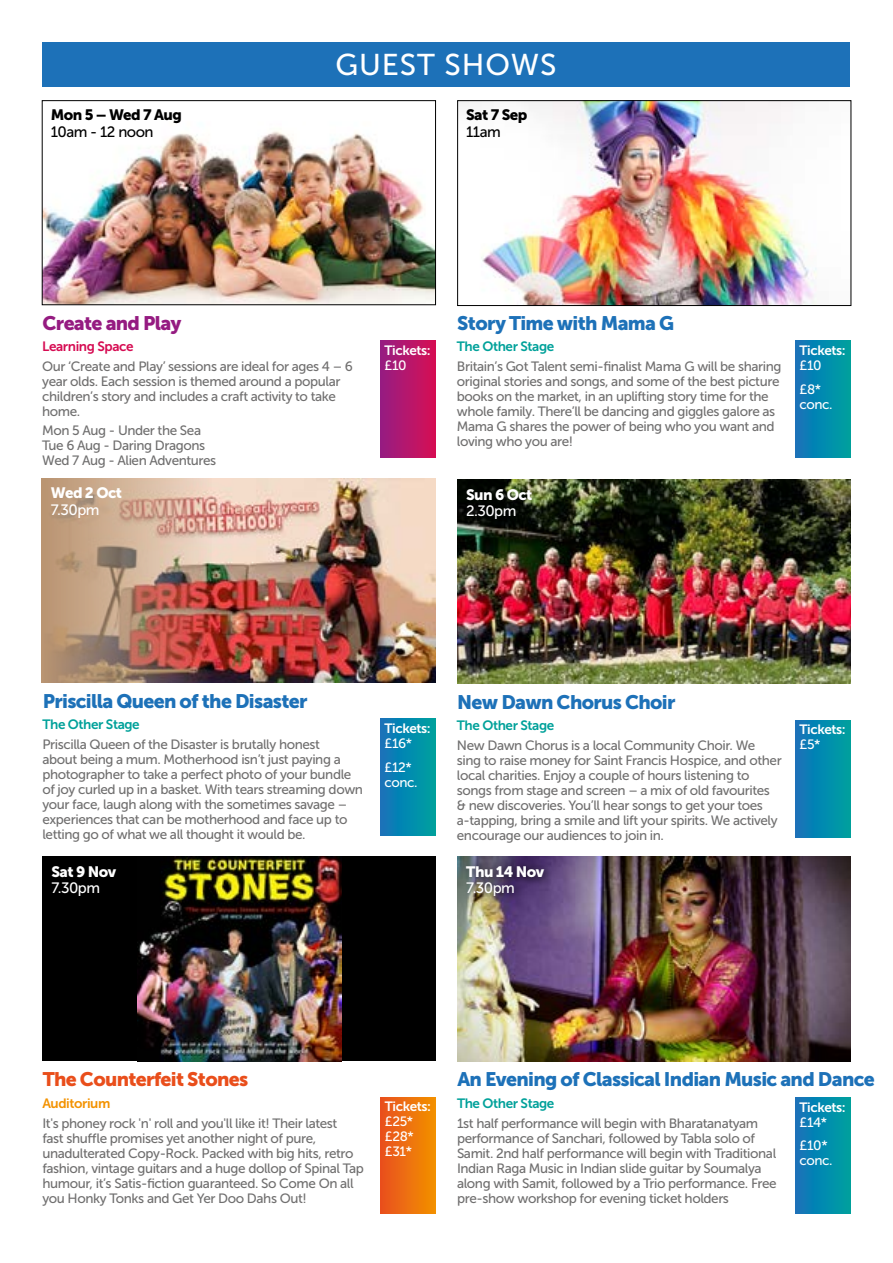
<style>
.page{position:relative;width:893px;height:1263px;background:#fff}
.page>*{position:absolute;margin:0;border:0;box-sizing:border-box;transform-origin:0 0}
.t1{font:30px "Museo Sans 500";letter-spacing:.03em;color:#fff}
.t2{font:19.5px "Museo Sans 900";letter-spacing:-.035em;color:#1d71b8}
.t3{font:19.5px "Museo Sans 900";letter-spacing:-.035em;color:#e94e1b}
.t4{font:19.5px "Museo Sans 900";letter-spacing:-.035em;color:#951b81}
.t5{font:15px "Museo Sans 900";letter-spacing:-.035em;color:#fff}
.t6{font:15px "Museo Sans 500";letter-spacing:-.035em;color:#fff}
.t7{font:15px "Museo Sans 900";letter-spacing:-.035em;color:#000}
.t8{font:15px "Museo Sans 500";letter-spacing:-.035em;color:#000}
.t9{font:13.5px/15px "Museo Sans 500";letter-spacing:-.03em;color:#706f6f}
.t10{font:13.5px/23.5px "Museo Sans 500";letter-spacing:-.03em;color:#fff}
.t11{font:13.5px "Museo Sans 700";letter-spacing:-.03em;color:#00a19a}
.t12{font:13.5px "Museo Sans 700";letter-spacing:-.03em;color:#fff}
.t13{font:13.5px "Museo Sans 700";letter-spacing:-.03em;color:#d60b52}
.t14{font:13.5px "Museo Sans 700";letter-spacing:-.03em;color:#f39200}
</style>
<div class="page">
<img style="left:42px;top:479px;width:394px;height:204px">
<img style="left:42px;top:478px;width:170px;height:204px">
<div style="left:380px;top:719px;width:56px;height:117px;background:linear-gradient(to right,#1172bd,#00a1a0)"></div>
<div style="left:42px;top:857px;width:394px;height:204px;background:#000"></div>
<img style="left:137px;top:857px;width:204px;height:204px">
<img style="left:458px;top:857px;width:393px;height:204px">
<div style="left:43px;top:43px;width:807px;height:44px;background:#1d71b8"></div>
<img style="left:458px;top:479px;width:393px;height:205px">
<img style="left:459px;top:102px;width:358px;height:202px">
<div style="left:457px;top:100px;width:394px;height:206px;border:1px solid #000"></div>
<div style="left:796px;top:1097px;width:55px;height:117px;background:linear-gradient(to right,#1172bc,#00a2a0)"></div>
<div style="left:796px;top:720px;width:55px;height:117px;background:linear-gradient(to right,#1172bc,#00a2a0)"></div>
<div style="left:380px;top:341px;width:56px;height:117px;background:linear-gradient(to right,#961d83,#d50f54)"></div>
<img style="left:44px;top:131px;width:390px;height:172px">
<div style="left:42px;top:100px;width:394px;height:205px;border:1px solid #000"></div>
<div style="left:795px;top:341px;width:55px;height:117px;background:linear-gradient(to right,#1272bc,#00a1a0)"></div>
<div style="left:381px;top:1097px;width:55px;height:117px;background:linear-gradient(to right,#e9501f,#f39200)"></div>
<div style="left:462px;top:860px;width:93px;height:46px;background:#000;opacity:.69"></div>
<p class="t7" style="left:51px;top:107px;width:133px">Mon 5 – Wed 7 Aug</p>
<p class="t8" style="left:51px;top:124px;width:104px">10am - 12 noon</p>
<h1 class="t1" style="left:335px;top:48px;width:223px">GUEST SHOWS</h1>
<p class="t7" style="left:466px;top:107px;width:63px">Sat 7 Sep</p>
<p class="t8" style="left:466px;top:123px;width:36px">11am</p>
<h2 class="t4" style="left:43px;top:312px;width:140px">Create and Play</h2>
<p class="t9" style="left:42px;top:359px;width:312px">Our ‘Create and Play’ sessions are ideal for ages 4 – 6 year olds. Each session is themed around a popular children’s story and includes a craft activity to take home.</p>
<p class="t9" style="left:42px;top:423px;width:176px">Mon 5 Aug - Under the Sea<br>Tue 6 Aug - Daring Dragons<br>Wed 7 Aug - Alien Adventures</p>
<p class="t13" style="left:42px;top:339px;width:93px">Learning Space</p>
<p class="t12" style="left:384px;top:343px;width:48px">Tickets:</p>
<p class="t10" style="left:384px;top:354px;width:24px">£10</p>
<p class="t5" style="left:51px;top:485px;width:73px">Wed 2 Oct</p>
<p class="t6" style="left:51px;top:501px;width:50px">7.30pm</p>
<h2 class="t2" style="left:457px;top:312px;width:218px">Story Time with Mama G</h2>
<p class="t9" style="left:457px;top:359px;width:326px">Britain’s Got Talent semi-finalist Mama G will be sharing original stories and songs, and some of the best picture books on the market, in an uplifting story time for the whole family. There’ll be dancing and giggles galore as Mama G shares the power of being who you want and loving who you are!</p>
<p class="t11" style="left:457px;top:339px;width:99px">The Other Stage</p>
<p class="t5" style="left:466px;top:486px;width:68px">Sun 6 Oct</p>
<p class="t6" style="left:466px;top:503px;width:52px">2.30pm</p>
<p class="t12" style="left:799px;top:343px;width:48px">Tickets:</p>
<p class="t10" style="left:799px;top:354px;width:24px">£10 £8*</p>
<p class="t10" style="left:799px;top:392px;width:35px">conc.</p>
<h2 class="t2" style="left:43px;top:691px;width:266px">Priscilla Queen of the Disaster</h2>
<h2 class="t2" style="left:457px;top:691px;width:220px">New Dawn Chorus Choir</h2>
<p class="t9" style="left:457px;top:738px;width:326px">New Dawn Chorus is a local Community Choir. We sing to raise money for Saint Francis Hospice, and other local charities. Enjoy a couple of hours listening to songs from stage and screen – a mix of old favourites &amp; new discoveries. You’ll hear songs to get your toes a-tapping, bring a smile and lift your spirits. We actively encourage our audiences to join in.</p>
<p class="t11" style="left:42px;top:717px;width:99px">The Other Stage</p>
<p class="t11" style="left:457px;top:718px;width:99px">The Other Stage</p>
<p class="t12" style="left:384px;top:721px;width:48px">Tickets:</p>
<p class="t10" style="left:384px;top:732px;width:29px">£16* £12*</p>
<p class="t10" style="left:384px;top:770px;width:35px">conc.</p>
<p class="t9" style="left:42px;top:737px;width:322px">Priscilla Queen of the Disaster is brutally honest<br>about being a mum. Motherhood isn’t just paying a photographer to take a perfect photo of your bundle of joy curled up in a basket. With tears streaming down your face, laugh along with the sometimes savage – experiences that can be motherhood and face up to letting go of what we all thought it would be.</p>
<p class="t5" style="left:51px;top:863px;width:66px">Sat 9 Nov</p>
<p class="t6" style="left:51px;top:880px;width:50px">7.30pm</p>
<p class="t5" style="left:466px;top:863px;width:79px">Thu 14 Nov</p>
<p class="t6" style="left:466px;top:880px;width:50px">7.30pm</p>
<p class="t12" style="left:799px;top:722px;width:48px">Tickets:</p>
<p class="t10" style="left:799px;top:733px;width:23px">£5*</p>
<h2 class="t3" style="left:43px;top:1068px;width:207px">The Counterfeit Stones</h2>
<h2 class="t2" style="left:457px;top:1068px;width:419px">An Evening of Classical Indian Music and Dance</h2>
<p class="t9" style="left:457px;top:1115px;width:321px">1st half performance will begin with Bharatanatyam performance of Sanchari, followed by Tabla solo of Samit. 2nd half performance will begin with Traditional Indian Raga Music in Indian slide guitar by Soumalya along with Samit, followed by a Trio performance. Free pre-show workshop for evening ticket holders</p>
<p class="t14" style="left:42px;top:1095px;width:70px">Auditorium</p>
<p class="t11" style="left:457px;top:1095px;width:99px">The Other Stage</p>
<p class="t12" style="left:385px;top:1099px;width:48px">Tickets:</p>
<p class="t10" style="left:385px;top:1114px;width:30px;line-height:15px;text-align:justify">£25* £28* £31*</p>
<p class="t12" style="left:799px;top:1099px;width:48px">Tickets:</p>
<p class="t10" style="left:799px;top:1110px;width:30px">£14* £10*</p>
<p class="t10" style="left:799px;top:1149px;width:35px">conc.</p>
<p class="t9" style="left:42px;top:1115px;width:323px">It's phoney rock 'n' roll and you'll like it! Their latest<br>fast shuffle promises yet another night of pure, unadulterated Copy-Rock. Packed with big hits, retro fashion, vintage guitars and a huge dollop of Spinal Tap humour, it’s Satis-fiction guaranteed. So Come On all you Honky Tonks and Get Yer Doo Dahs Out!</p>
</div>
